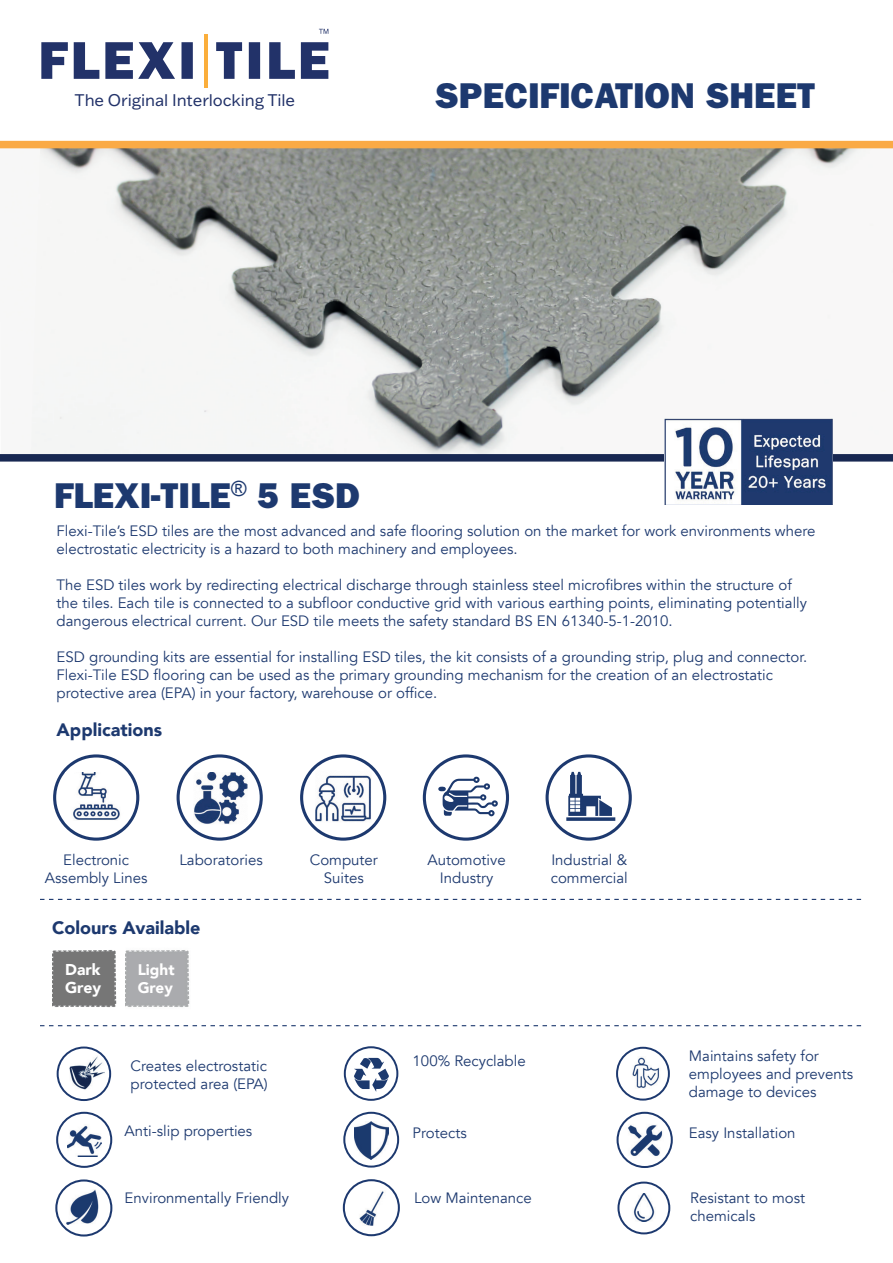
<style>
.page{position:relative;width:893px;height:1263px;background:#fff}
.page>*{position:absolute;margin:0;border:0;box-sizing:border-box;transform-origin:0 0}
.t1{font:36px "ITC Franklin Gothic Std Hvy";color:#1d396f}
.t2{font:900 18px "Avenir";color:#1d396f}
.t3{font:16.5px "Franklin Gothic ATF";letter-spacing:-.005em;color:#223269}
.t4{font:900 15.75px/18.8px "Avenir";color:#fff}
.t5{font:900 15.3px/18.3px "Avenir";color:#fff}
.t6{font:15px/18px "Avenir";color:#1d396f}
</style>
<div class="page">
<img style="left:31px;top:148px;width:862px;height:306px">
<div style="left:0;top:454px;width:893px;height:8px;background:#182852"></div>
<img style="left:665px;top:419px;width:167px;height:85px">
<img style="left:67px;top:1125px;width:34px;height:31px">
<div style="left:56px;top:1112px;width:56px;height:56px;border:2px solid #1d396f;border-radius:50%"></div>
<img style="left:354px;top:1122px;width:34px;height:37px">
<div style="left:343px;top:1112px;width:56px;height:55px;border:2px solid #1d396f;border-radius:50%"></div>
<img style="left:626px;top:1121px;width:38px;height:38px">
<div style="left:617px;top:1112px;width:56px;height:56px;border:2px solid #1d396f;border-radius:50%"></div>
<svg style="left:177px;top:754px;width:86px;height:87px"></svg>
<svg style="left:300px;top:754px;width:86px;height:87px"></svg>
<svg style="left:53px;top:754px;width:86px;height:87px"></svg>
<img style="left:66px;top:772px;width:58px;height:48px">
<img style="left:194px;top:772px;width:53px;height:52px">
<img style="left:315px;top:770px;width:57px;height:53px">
<img style="left:125px;top:950px;width:65px;height:57px">
<img style="left:53px;top:950px;width:64px;height:58px">
<img style="left:69px;top:1055px;width:36px;height:35px">
<div style="left:57px;top:1046px;width:54px;height:55px;border:2px solid #1d396f;border-radius:50%"></div>
<img style="left:632px;top:1057px;width:30px;height:31px">
<div style="left:616px;top:1047px;width:54px;height:53px;border:2px solid #1d396f;border-radius:50%"></div>
<div style="left:344px;top:1046px;width:54px;height:55px;border:2px solid #1d396f;border-radius:50%"></div>
<img style="left:64px;top:1190px;width:35px;height:34px">
<div style="left:55px;top:1179px;width:57px;height:57px;border:2px solid #1d396f;border-radius:50%"></div>
<img style="left:359px;top:1191px;width:25px;height:35px">
<div style="left:343px;top:1179px;width:57px;height:57px;border:2px solid #1d396f;border-radius:50%"></div>
<img style="left:633px;top:1193px;width:22px;height:28px">
<div style="left:617px;top:1181px;width:53px;height:53px;border:2px solid #1d396f;border-radius:50%"></div>
<div style="left:0;top:141px;width:893px;height:7px;background:#faaa45"></div>
<svg style="left:40px;top:899px;width:821px;height:1px"></svg>
<svg style="left:40px;top:1025px;width:821px;height:1px"></svg>
<svg style="left:319px;top:29px;width:9px;height:5px"></svg>
<svg style="left:216px;top:42px;width:112px;height:37px"></svg>
<svg style="left:41px;top:42px;width:152px;height:37px"></svg>
<hr style="left:204px;top:34px;width:3px;height:53px;background:#fbae3b">
<svg style="left:354px;top:1058px;width:35px;height:34px"></svg>
<svg style="left:423px;top:754px;width:86px;height:87px"></svg>
<svg style="left:546px;top:754px;width:86px;height:87px"></svg>
<p class="t3" style="left:75px;top:89px;width:222px">The Original Interlocking Tile</p>
<h1 class="t1" style="left:435px;top:74px;width:382px">SPECIFICATION SHEET</h1>
<h1 class="t1" style="left:54px;top:475px;width:307px">FLEXI-TILE<sup>®</sup> 5 ESD</h1>
<p class="t6" style="left:57px;top:522px;width:760px">Flexi-Tile’s ESD tiles are the most advanced and safe flooring solution on the market for work environments where electrostatic electricity is a hazard to both machinery and employees.</p>
<p class="t6" style="left:57px;top:576px;width:752px">The ESD tiles work by redirecting electrical discharge through stainless steel microfibres within the structure of the tiles. Each tile is connected to a subfloor conductive grid with various earthing points, eliminating potentially dangerous electrical current. Our ESD tile meets the safety standard BS EN 61340-5-1-2010.</p>
<p class="t6" style="left:57px;top:648px;width:752px">ESD grounding kits are essential for installing ESD tiles, the kit consists of a grounding strip, plug and connector.<br>Flexi-Tile ESD flooring can be used as the primary grounding mechanism for the creation of an electrostatic protective area (EPA) in your factory, warehouse or office.</p>
<p class="t2" style="left:57px;top:715px;width:107px">Applications</p>
<p class="t6" style="left:45px;top:851px;width:104px;text-align:center">Electronic<br>Assembly Lines</p>
<p class="t6" style="left:179px;top:851px;width:85px">Laboratories</p>
<p class="t6" style="left:310px;top:851px;width:70px;text-align:center">Computer<br>Suites</p>
<p class="t6" style="left:427px;top:851px;width:80px;text-align:center">Automotive<br>Industry</p>
<p class="t6" style="left:551px;top:851px;width:78px">Industrial &amp; commercial</p>
<p class="t2" style="left:52px;top:912px;width:150px">Colours Available</p>
<p class="t5" style="left:138px;top:960px;width:38px">Light<br>Grey</p>
<p class="t4" style="left:65px;top:959px;width:38px">Dark<br>Grey</p>
<p class="t6" style="left:131px;top:1057px;width:139px">Creates electrostatic protected area (EPA)</p>
<p class="t6" style="left:125px;top:1122px;width:129px">Anti-slip properties</p>
<p class="t6" style="left:125px;top:1189px;width:166px">Environmentally Friendly</p>
<p class="t6" style="left:413px;top:1052px;width:115px">100% Recyclable</p>
<p class="t6" style="left:689px;top:1047px;width:166px">Maintains safety for employees and prevents damage to devices</p>
<p class="t6" style="left:413px;top:1124px;width:56px">Protects</p>
<p class="t6" style="left:689px;top:1124px;width:108px">Easy Installation</p>
<p class="t6" style="left:414px;top:1189px;width:119px">Low Maintenance</p>
<p class="t6" style="left:690px;top:1189px;width:116px">Resistant to most chemicals</p>
</div>
